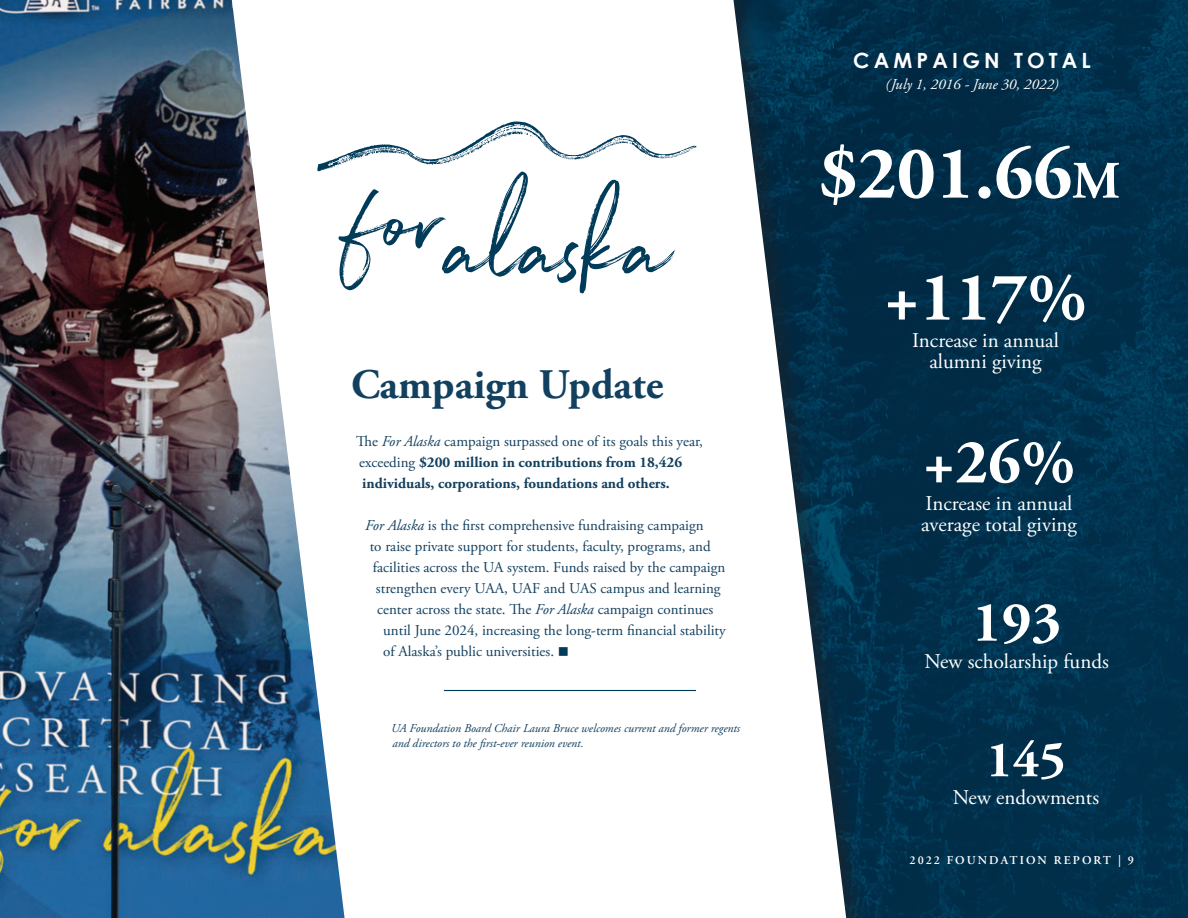
<style>
.page{position:relative;width:1188px;height:918px;background:#fff}
.page>*{position:absolute;margin:0;border:0;box-sizing:border-box;transform-origin:0 0}
.t1{font:700 75px "Adobe Garamond Pro";color:#fff}
.t2{font:700 69px "Adobe Garamond Pro";color:#fff}
.t3{font:700 63px "Adobe Garamond Pro";color:#fff}
.t4{font:700 57px "Adobe Garamond Pro";color:#fff}
.t5{font:700 51px "Adobe Garamond Pro";color:#fff}
.t6{font:700 42px "Adobe Garamond Pro";color:#12405f}
.t7{font:21px/21px "Adobe Garamond Pro";color:#fff;text-align:center}
.t8{font:700 21px "Century Gothic";letter-spacing:.2em;color:#fff}
.t9{font:15px "Adobe Garamond Pro";color:#12405f}
.t10{font:700 15px/21px "Adobe Garamond Pro";color:#12405f}
.t11{font:italic 15px "Adobe Garamond Pro";color:#fff}
.t12{font:italic 12px/15px "Adobe Garamond Pro";color:#12405f}
.t13{font:600 12px "Adobe Garamond Pro";letter-spacing:.175em;color:#fff}
.s1{font-weight:400}
.s2{font-weight:400;font-style:italic}
.s3{font-style:italic}
.s4{color:#013b5a}
.s5{font-size:52.5px}
</style>
<div class="page">
<img style="left:872px;top:0;width:316px;height:918px">
<div style="left:221px;top:0;width:651px;height:918px;background:#231f20;opacity:.5"></div>
<svg style="left:345px;top:0;width:501px;height:918px"></svg>
<img style="left:0;top:0;width:345px;height:918px">
<svg style="left:317px;top:121px;width:380px;height:172px"></svg>
<hr style="left:444px;top:690px;width:252px;height:1px;background:#013b5a">
<h3 class="t6" style="left:351px;top:361px;width:314px">Campaign Update</h3>
<p class="t10" style="left:356px;top:431px;width:348px"><span class="s1">The</span> <span class="s2">For Alaska</span> <span class="s1">campaign surpassed one of its goals this year, exceeding</span> $200 million in contributions from 18,426 individuals, corporations, foundations and others.</p>
<p class="t9" style="left:365px;top:516px;width:340px"><span class="s3">For Alaska</span> is the first comprehensive fundraising campaign</p>
<p class="t9" style="left:370px;top:537px;width:343px">to raise private support for students, faculty, programs, and</p>
<p class="t9" style="left:373px;top:558px;width:354px">facilities across the UA system. Funds raised by the campaign</p>
<p class="t9" style="left:376px;top:579px;width:346px">strengthen every UAA, UAF and UAS campus and learning</p>
<p class="t9" style="left:377px;top:600px;width:338px">center across the state. The <span class="s3">For Alaska</span> campaign continues</p>
<p class="t9" style="left:383px;top:621px;width:344px">until June 2024, increasing the long-term financial stability</p>
<p class="t9" style="left:383px;top:642px;width:187px">of Alaska’s public universities. <span class="s4">■</span></p>
<p class="t12" style="left:391px;top:721px;width:351px">UA Foundation Board Chair Laura Bruce welcomes current and former regents and directors to the first-ever reunion event.</p>
<h3 class="t8" style="left:853px;top:48px;width:239px">CAMPAIGN TOTAL</h3>
<p class="t11" style="left:885px;top:76px;width:175px">(July 1, 2016 - June 30, 2022)</p>
<h1 class="t1" style="left:819px;top:130px;width:303px">$201.66<span class="s5">m</span></h1>
<h2 class="t2" style="left:884px;top:258px;width:205px">+117%</h2>
<h3 class="t7" style="left:912px;top:331px;width:148px">Increase in annual alumni giving</h3>
<h3 class="t3" style="left:923px;top:426px;width:154px">+26%</h3>
<h3 class="t7" style="left:921px;top:494px;width:157px;text-align:left">Increase in annual average total giving</h3>
<h3 class="t4" style="left:972px;top:589px;width:90px">193</h3>
<h3 class="t7" style="left:924px;top:652px;width:186px">New scholarship funds</h3>
<h3 class="t5" style="left:986px;top:730px;width:81px">145</h3>
<h3 class="t7" style="left:953px;top:788px;width:148px">New endowments</h3>
<p class="t13" style="left:910px;top:853px;width:226px">2022 FOUNDATION REPORT | 9</p>
</div>
